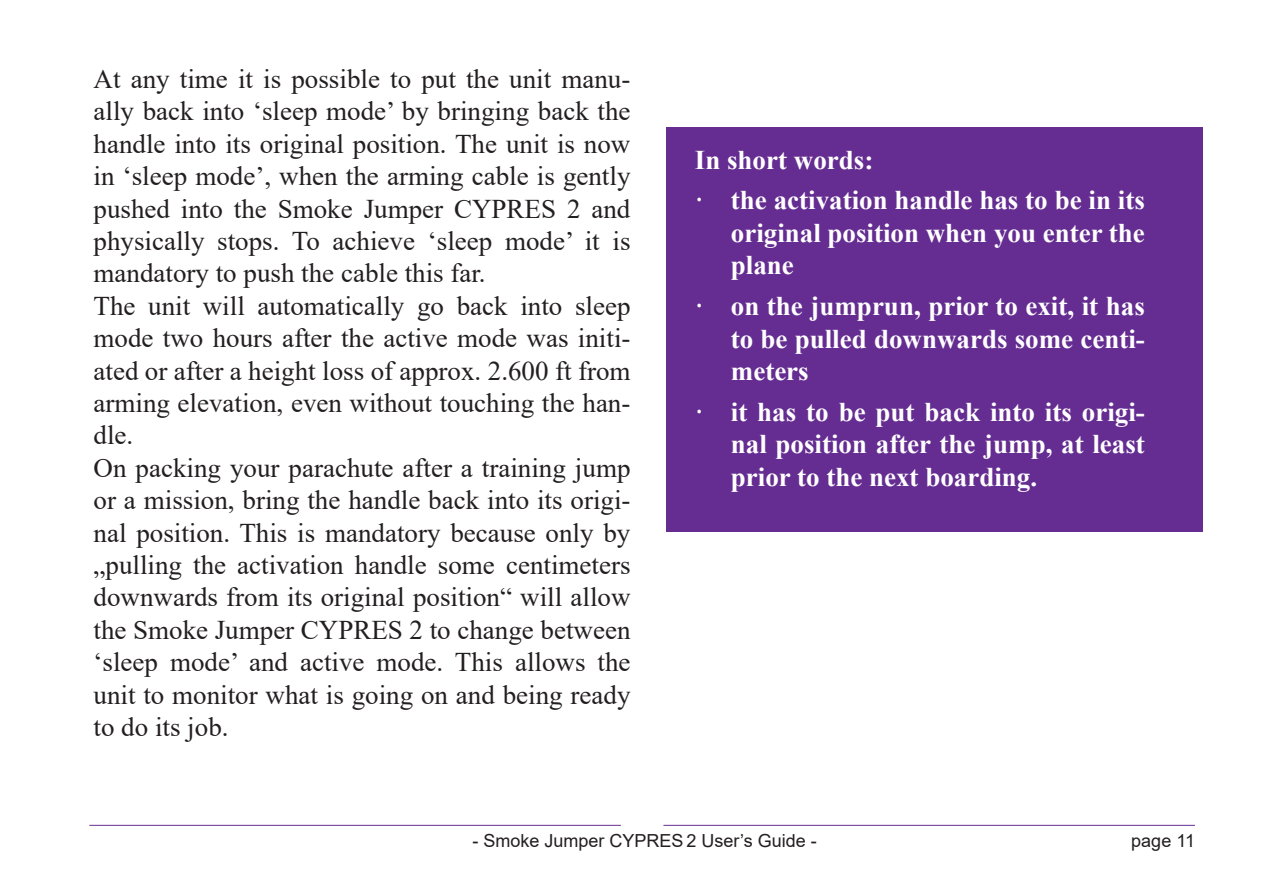
<style>
.page{position:relative;width:1263px;height:893px;background:#fff}
.page>*{position:absolute;margin:0;border:0;box-sizing:border-box;transform-origin:0 0}
.t1{font:27px/32.4px "Times New Roman";color:#231f20}
.t2{font:700 27px/32.4px "Times New Roman";color:#fff}
.t3{font:18px "Arial";color:#231f20}
</style>
<div class="page">
<hr style="left:663px;top:825px;width:532px;height:1px;background:#652d91">
<hr style="left:89px;top:825px;width:532px;height:1px;background:#652d91">
<div style="left:666px;top:128px;width:537px;height:404px;background:#652d91"></div>
<p class="t1" style="left:94px;top:62px;width:538px">At any time it is possible to put the unit manu&shy;ally back into ‘sleep mode’ by bringing back the handle into its original position. The unit is now in ‘sleep mode’, when the arming cable is gently pushed into the Smoke Jumper CYPRES 2 and physically stops. To achieve ‘sleep mode’ it is mandatory to push the cable this far.<br>The unit will automatically go back into sleep mode two hours after the active mode was initi&shy;ated or after a height loss of approx. 2.600 ft from arming elevation, even without touching the han&shy;dle.<br>On packing your parachute after a training jump or a mission, bring the handle back into its origi&shy;nal position. This is mandatory because only by „pulling the activation handle some centimeters downwards from its original position“ will allow the Smoke Jumper CYPRES 2 to change between ‘sleep mode’ and active mode. This allows the unit to monitor what is going on and being ready to do its job.</p>
<p class="t2" style="left:695px;top:138px;width:452px;line-height:40.8px">In short words:<br>· the activation handle has to be in its</p>
<p class="t2" style="left:731px;top:216px;width:415px">original position when you enter the plane</p>
<p class="t2" style="left:731px;top:289px;width:415px;text-align:justify;text-indent:-36px">· on the jumprun, prior to exit, it has to be pulled downwards some centi&shy;meters</p>
<p class="t2" style="left:731px;top:395px;width:416px;text-align:justify;text-indent:-36px">· it has to be put back into its origi&shy;nal position after the jump, at least prior to the next boarding.</p>
<p class="t3" style="left:472px;top:828px;width:346px">- Smoke Jumper CYPRES 2 User’s Guide -</p>
<p class="t3" style="left:1131px;top:828px;width:65px">page 11</p>
</div>
